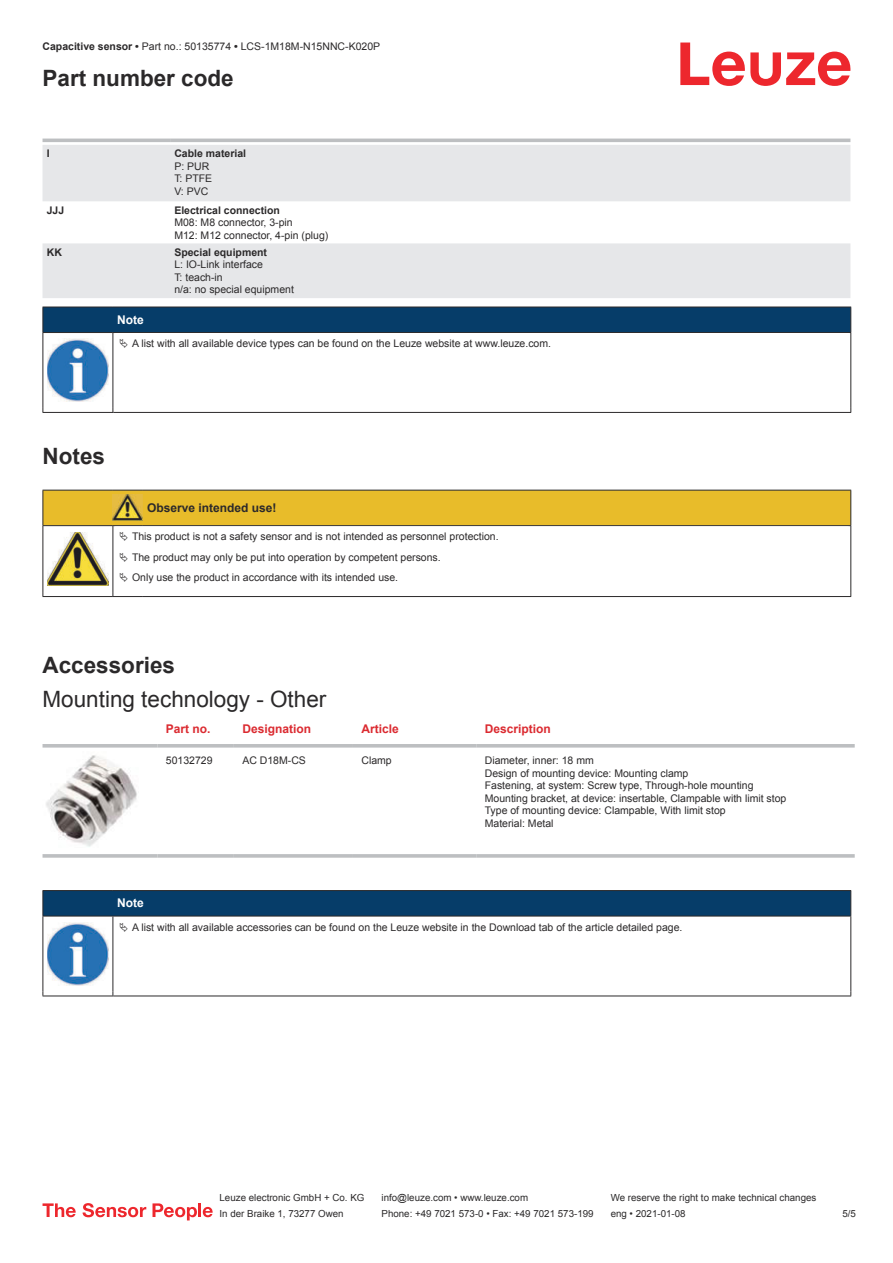
<style>
.page{position:relative;width:893px;height:1263px;background:#fff}
.page>*{position:absolute;margin:0;border:0;box-sizing:border-box;transform-origin:0 0}
.t1{font:700 22.5px "Arial";color:#2b292a}
.t2{font:22.5px "Arial";color:#2b292a}
.t3{font:700 12px "Arial";color:#db2a30}
.t4{font:700 12px "Arial";color:#2b292a}
.t5{font:700 12px "Arial";color:#fff}
.t6{font:10.5px/12.6px "Arial";color:#2b292a}
.t7{font:700 10.5px "Arial";color:#2b292a}
.t8{font:9.75px "Arial";color:#2b292a}
.s1{font-weight:700}
</style>
<div class="page">
<svg style="left:680px;top:43px;width:170px;height:43px"></svg>
<svg style="left:43px;top:138px;width:807px;height:1px"></svg>
<svg style="left:43px;top:145px;width:807px;height:153px;fill:#e6e7e9"></svg>
<hr style="left:43px;top:139px;width:127px;height:3px;background:#bdbfc1">
<hr style="left:170px;top:139px;width:680px;height:3px;background:#bdbfc1">
<svg style="left:43px;top:747px;width:812px;height:1px"></svg>
<hr style="left:43px;top:744px;width:114px;height:3px;background:#bdbfc1">
<hr style="left:157px;top:744px;width:77px;height:3px;background:#bdbfc1">
<hr style="left:234px;top:744px;width:119px;height:3px;background:#bdbfc1">
<hr style="left:353px;top:744px;width:123px;height:3px;background:#bdbfc1">
<hr style="left:476px;top:744px;width:379px;height:3px;background:#bdbfc1">
<svg style="left:43px;top:854px;width:114px;height:4px"></svg>
<svg style="left:157px;top:854px;width:77px;height:4px"></svg>
<svg style="left:234px;top:854px;width:119px;height:4px"></svg>
<svg style="left:353px;top:854px;width:123px;height:4px"></svg>
<svg style="left:476px;top:854px;width:379px;height:4px;background:#c3c5c7"></svg>
<img style="left:46px;top:755px;width:91px;height:92px">
<hr style="left:43px;top:916px;width:70px;height:1px;background:#2b292a">
<svg style="left:43px;top:890px;width:808px;height:26px;background:#083c65"></svg>
<hr style="left:113px;top:916px;width:738px;height:1px;background:#2b292a">
<hr style="left:43px;top:916px;width:1px;height:75px;background:#2b292a">
<hr style="left:113px;top:916px;width:1px;height:75px;background:#2b292a">
<hr style="left:850px;top:916px;width:1px;height:75px;background:#2b292a">
<hr style="left:43px;top:995px;width:70px;height:1px;background:#2b292a">
<hr style="left:113px;top:995px;width:738px;height:1px;background:#2b292a">
<img style="left:47px;top:922px;width:61px;height:63px">
<svg style="left:43px;top:1203px;width:33px;height:14px"></svg>
<svg style="left:83px;top:1203px;width:63px;height:14px"></svg>
<svg style="left:153px;top:1203px;width:44px;height:17px"></svg>
<hr style="left:198px;top:1203px;width:3px;height:14px;background:#ed272d">
<svg style="left:203px;top:1207px;width:10px;height:10px"></svg>
<svg style="left:44px;top:333px;width:806px;height:79px"></svg>
<hr style="left:43px;top:332px;width:70px;height:1px;background:#2b292a">
<div style="left:43px;top:307px;width:808px;height:25px;background:#063d69"></div>
<hr style="left:113px;top:332px;width:738px;height:1px;background:#2b292a">
<hr style="left:43px;top:333px;width:1px;height:75px;background:#2b292a">
<hr style="left:113px;top:333px;width:1px;height:75px;background:#2b292a">
<hr style="left:850px;top:333px;width:1px;height:75px;background:#2b292a">
<hr style="left:43px;top:412px;width:70px;height:1px;background:#2b292a">
<hr style="left:113px;top:412px;width:738px;height:1px;background:#2b292a">
<img style="left:47px;top:339px;width:61px;height:63px">
<div style="left:115px;top:333px;width:734px;height:21px;background:#fff"></div>
<hr style="left:43px;top:596px;width:70px;height:1px;background:#2b292a">
<hr style="left:113px;top:596px;width:30px;height:1px;background:#2b292a">
<hr style="left:143px;top:596px;width:708px;height:1px;background:#2b292a">
<svg style="left:43px;top:490px;width:808px;height:106px"></svg>
<p class="t6" style="left:43px;top:41px;width:339px"><span class="s1">Capacitive sensor •</span> Part no.: 50135774 <span class="s1">•</span> LCS-1M18M-N15NNC-K020P</p>
<h1 class="t1" style="left:43px;top:69px;width:193px">Part number code</h1>
<p class="t7" style="left:47px;top:149px;width:4px">I</p>
<p class="t7" style="left:174px;top:149px;width:73px">Cable material</p>
<p class="t6" style="left:174px;top:161px;width:39px">P: PUR<br>T: PTFE<br>V: PVC</p>
<p class="t7" style="left:47px;top:206px;width:19px">JJJ</p>
<p class="t7" style="left:174px;top:206px;width:107px">Electrical connection</p>
<p class="t6" style="left:174px;top:217px;width:156px">M08: M8 connector, 3-pin<br>M12: M12 connector, 4-pin (plug)</p>
<p class="t7" style="left:47px;top:248px;width:17px">KK</p>
<p class="t7" style="left:174px;top:248px;width:94px">Special equipment</p>
<p class="t6" style="left:174px;top:259px;width:121px">L: IO-Link interface<br>T: teach-in<br>n/a: no special equipment</p>
<p class="t5" style="left:117px;top:315px;width:28px">Note</p>
<p class="t6" style="left:132px;top:338px;width:421px">A list with all available device types can be found on the Leuze website at www.leuze.com.</p>
<h1 class="t1" style="left:43px;top:447px;width:64px">Notes</h1>
<p class="t4" style="left:147px;top:503px;width:131px">Observe intended use!</p>
<p class="t6" style="left:132px;top:527px;width:368px;line-height:20.2px">This product is not a safety sensor and is not intended as personnel protection.<br>The product may only be put into operation by competent persons.<br>Only use the product in accordance with its intended use.</p>
<h1 class="t1" style="left:43px;top:656px;width:134px">Accessories</h1>
<h1 class="t2" style="left:43px;top:690px;width:285px">Mounting technology - Other</h1>
<p class="t3" style="left:166px;top:724px;width:46px">Part no.</p>
<p class="t3" style="left:242px;top:724px;width:70px">Designation</p>
<p class="t3" style="left:361px;top:724px;width:39px">Article</p>
<p class="t3" style="left:485px;top:724px;width:68px">Description</p>
<p class="t6" style="left:166px;top:755px;width:48px">50132729</p>
<p class="t6" style="left:242px;top:755px;width:65px">AC D18M-CS</p>
<p class="t6" style="left:361px;top:755px;width:32px">Clamp</p>
<p class="t6" style="left:485px;top:755px;width:303px">Diameter, inner: 18 mm<br>Design of mounting device: Mounting clamp<br>Fastening, at system: Screw type, Through-hole mounting Mounting bracket, at device: insertable, Clampable with limit stop Type of mounting device: Clampable, With limit stop<br>Material: Metal</p>
<p class="t5" style="left:117px;top:898px;width:28px">Note</p>
<p class="t6" style="left:132px;top:922px;width:552px">A list with all available accessories can be found on the Leuze website in the Download tab of the article detailed page.</p>
<p class="t8" style="left:220px;top:1194px;width:146px">Leuze electronic GmbH + Co. KG</p>
<p class="t8" style="left:381px;top:1194px;width:148px">info@leuze.com • www.leuze.com</p>
<p class="t8" style="left:611px;top:1194px;width:207px">We reserve the right to make technical changes</p>
<p class="t8" style="left:220px;top:1210px;width:126px">In der Braike 1, 73277 Owen</p>
<p class="t8" style="left:381px;top:1210px;width:214px">Phone: +49 7021 573-0 • Fax: +49 7021 573-199</p>
<p class="t8" style="left:611px;top:1210px;width:76px">eng • 2021-01-08</p>
<p class="t8" style="left:842px;top:1210px;width:15px">5 /5</p>
</div>
